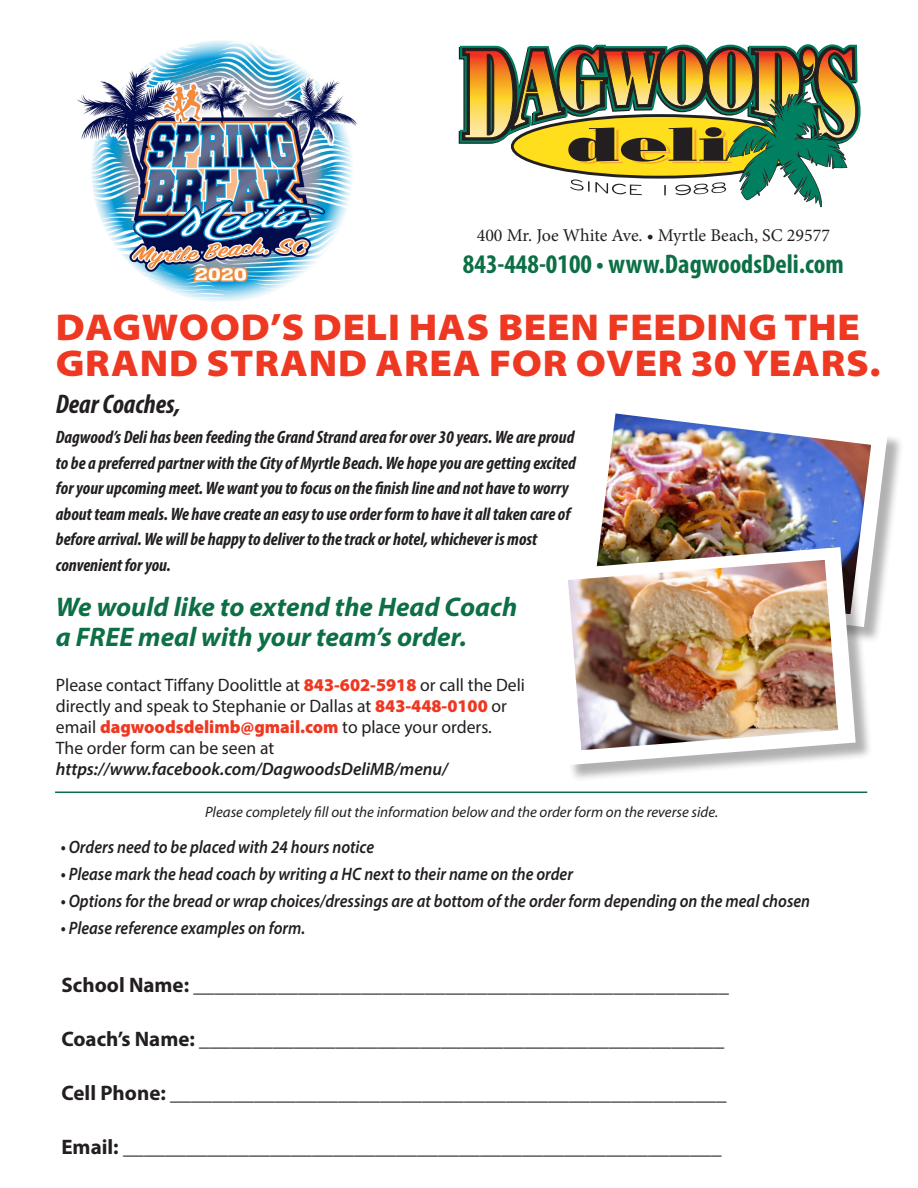
<style>
.page{position:relative;width:918px;height:1188px;background:#fff}
.page>*{position:absolute;margin:0;border:0;box-sizing:border-box;transform-origin:0 0}
.t1{font:900 semi-expanded 37.5px "Myriad Pro";letter-spacing:.02em;color:#ef3822}
.t2{font:italic 700 27px "Myriad Pro";color:#0c6f46}
.t3{font:700 condensed 27px "Myriad Pro";color:#0c6f46}
.t4{font:italic 700 condensed 27px "Myriad Pro";color:#231f20}
.t5{font:700 21px "Myriad Pro";color:#231f20}
.t6{font:italic 700 condensed 18px "Myriad Pro";color:#231f20}
.t7{font:italic 600 18px "Myriad Pro";color:#231f20;scale:.9 1}
.t8{font:18px "Myriad Pro";color:#231f20}
.t9{font:900 18px "Myriad Pro";color:#ef3822}
.t10{font:italic 600 18px "Myriad Pro";color:#231f20}
.t11{font:18px "Minion Pro";color:#231f20}
.t12{font:italic 15px "Myriad Pro";color:#231f20}
.s1{font-weight:900;color:#ef3822}
.s2{font-weight:400;color:#231f20}
</style>
<div class="page">
<img style="left:77px;top:40px;width:281px;height:261px">
<hr style="left:55px;top:792px;width:812px;height:1px;background:#0c6f46">
<div style="left:579px;top:399px;width:326px;height:245px;background:#231f20;opacity:.35"></div>
<svg style="left:579px;top:399px;width:309px;height:228px"></svg>
<img style="left:595px;top:413px;width:276px;height:136px">
<div style="left:554px;top:549px;width:318px;height:233px;background:#231f20;opacity:.35"></div>
<img style="left:554px;top:547px;width:302px;height:218px">
<img style="left:568px;top:560px;width:270px;height:190px">
<svg style="left:459px;top:44px;width:402px;height:100px"></svg>
<svg style="left:461px;top:46px;width:397px;height:161px"></svg>
<p class="t11" style="left:477px;top:223px;width:355px">400 Mr. Joe White Ave. • Myrtle Beach, SC 29577</p>
<p class="t3" style="left:463px;top:247px;width:382px">843-448-0100 • www.DagwoodsDeli.com</p>
<p class="t1" style="left:56px;top:306px;width:806px">DAGWOOD’S DELI HAS BEEN FEEDING THE</p>
<p class="t1" style="left:56px;top:342px;width:826px">GRAND STRAND AREA FOR OVER 30 YEARS.</p>
<p class="t4" style="left:56px;top:388px;width:126px">Dear Coaches,</p>
<p class="t6" style="left:56px;top:426px;width:520px">Dagwood’s Deli has been feeding the Grand Strand area for over 30 years. We are proud</p>
<p class="t6" style="left:56px;top:452px;width:521px">to be a preferred partner with the City of Myrtle Beach. We hope you are getting excited</p>
<p class="t6" style="left:56px;top:477px;width:514px">for your upcoming meet. We want you to focus on the finish line and not have to worry</p>
<p class="t6" style="left:56px;top:503px;width:516px">about team meals. We have create an easy to use order form to have it all taken care of</p>
<p class="t6" style="left:56px;top:528px;width:483px">before arrival. We will be happy to deliver to the track or hotel, whichever is most</p>
<p class="t6" style="left:56px;top:554px;width:117px">convenient for you.</p>
<p class="t2" style="left:56px;top:589px;width:463px">We would like to extend the Head Coach</p>
<p class="t2" style="left:56px;top:619px;width:412px">a FREE meal with your team’s order.</p>
<p class="t8" style="left:56px;top:674px;width:471px">Please contact Tiffany Doolittle at <span class="s1">843-602-5918</span> or call the Deli</p>
<p class="t8" style="left:56px;top:695px;width:453px">directly and speak to Stephanie or Dallas at <span class="s1">843-448-0100</span> or</p>
<p class="t9" style="left:56px;top:717px;width:437px"><span class="s2">email</span> dagwoodsdelimb@gmail.com <span class="s2">to place your orders.</span></p>
<p class="t8" style="left:56px;top:737px;width:220px">The order form can be seen at</p>
<p class="t10" style="left:56px;top:757px;width:393px">https://www.facebook.com/DagwoodsDeliMB/menu/</p>
<p class="t12" style="left:205px;top:802px;width:515px">Please completely fill out the information below and the order form on the reverse side.</p>
<p class="t7" style="left:61px;top:836px;width:350px">• Orders need to be placed with 24 hours notice</p>
<p class="t7" style="left:61px;top:863px;width:571px">• Please mark the head coach by writing a HC next to their name on the order</p>
<p class="t7" style="left:61px;top:890px;width:834px">• Options for the bread or wrap choices/dressings are at bottom of the order form depending on the meal chosen</p>
<p class="t7" style="left:61px;top:917px;width:273px">• Please reference examples on form.</p>
<p class="t5" style="left:61px;top:971px;width:669px">School Name: ___________________________________________________</p>
<p class="t5" style="left:61px;top:1025px;width:664px">Coach’s Name: __________________________________________________</p>
<p class="t5" style="left:61px;top:1079px;width:667px">Cell Phone: _____________________________________________________</p>
<p class="t5" style="left:61px;top:1133px;width:662px">Email: _________________________________________________________</p>
</div>
